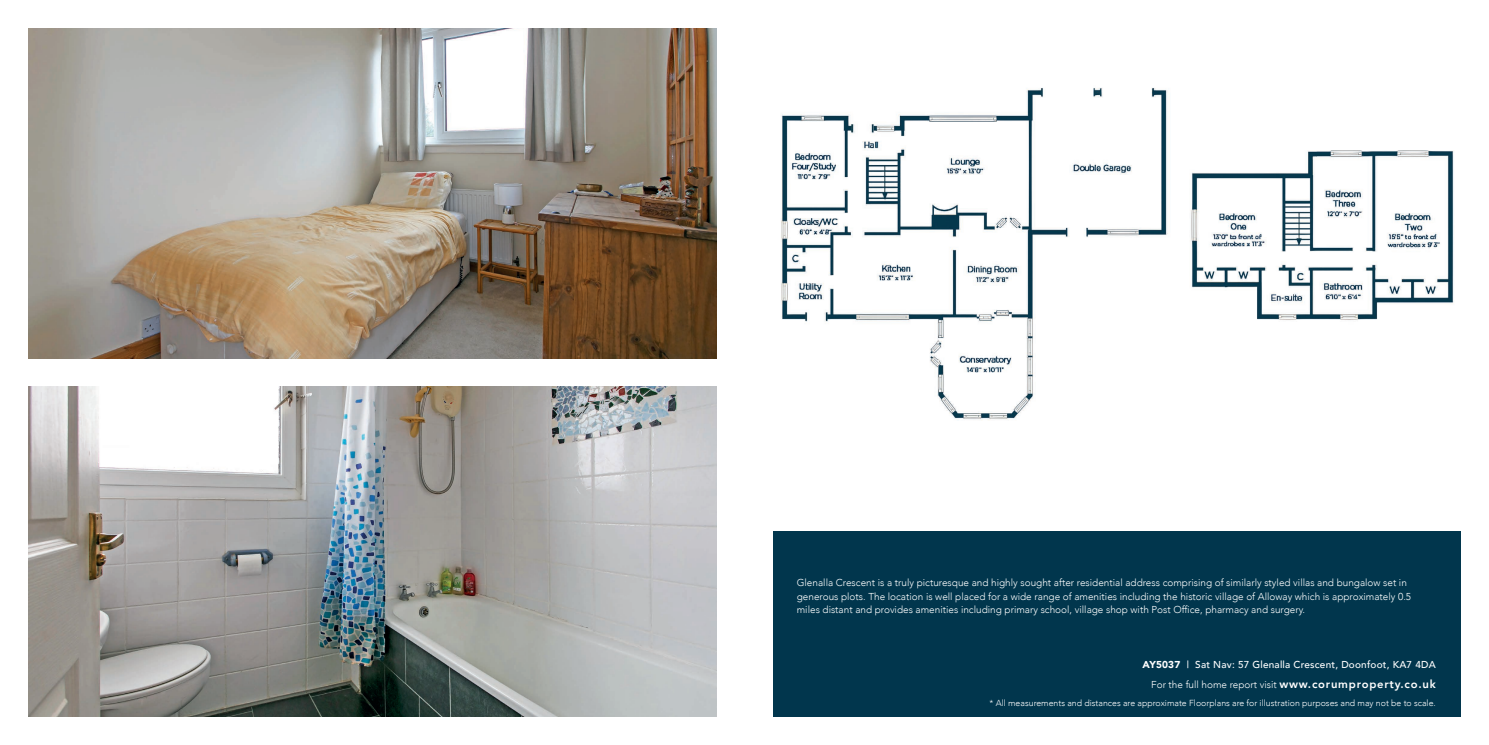
<style>
.page{position:relative;width:1489px;height:745px;background:#fff}
.page>*{position:absolute;margin:0;border:0;box-sizing:border-box;transform-origin:0 0}
.t1{font:300 10px/13.8px "Avenir";color:#fff}
.t2{font:500 10px "Avenir";letter-spacing:.02em;color:#fff}
.t3{font:300 8.75px "Avenir";color:#fff}
.s1{font-weight:900}
.s2{font-weight:800;font-size:11.25px}
</style>
<div class="page">
<div style="left:772px;top:531px;width:688px;height:185px;background:#01364d"></div>
<img style="left:781px;top:88px;width:673px;height:332px">
<img style="left:28px;top:386px;width:688px;height:330px">
<img style="left:28px;top:28px;width:688px;height:330px">
<p class="t1" style="left:796px;top:575px;width:616px">Glenalla Crescent is a truly picturesque and highly sought after residential address comprising of similarly styled villas and bungalow set in generous plots. The location is well placed for a wide range of amenities including the historic village of Alloway which is approximately 0.5 miles distant and provides amenities including primary school, village shop with Post Office, pharmacy and surgery.</p>
<p class="t2" style="left:1142px;top:655px;width:295px"><span class="s1">AY5037</span> | Sat Nav: 57 Glenalla Crescent, Doonfoot, KA7 4DA</p>
<p class="t1" style="left:1151px;top:677px;width:286px">For the full home report visit <span class="s2">www.corumproperty.co.uk</span></p>
<p class="t3" style="left:989px;top:697px;width:448px">* All measurements and distances are approximate Floorplans are for illustration purposes and may not be to scale.</p>
</div>
